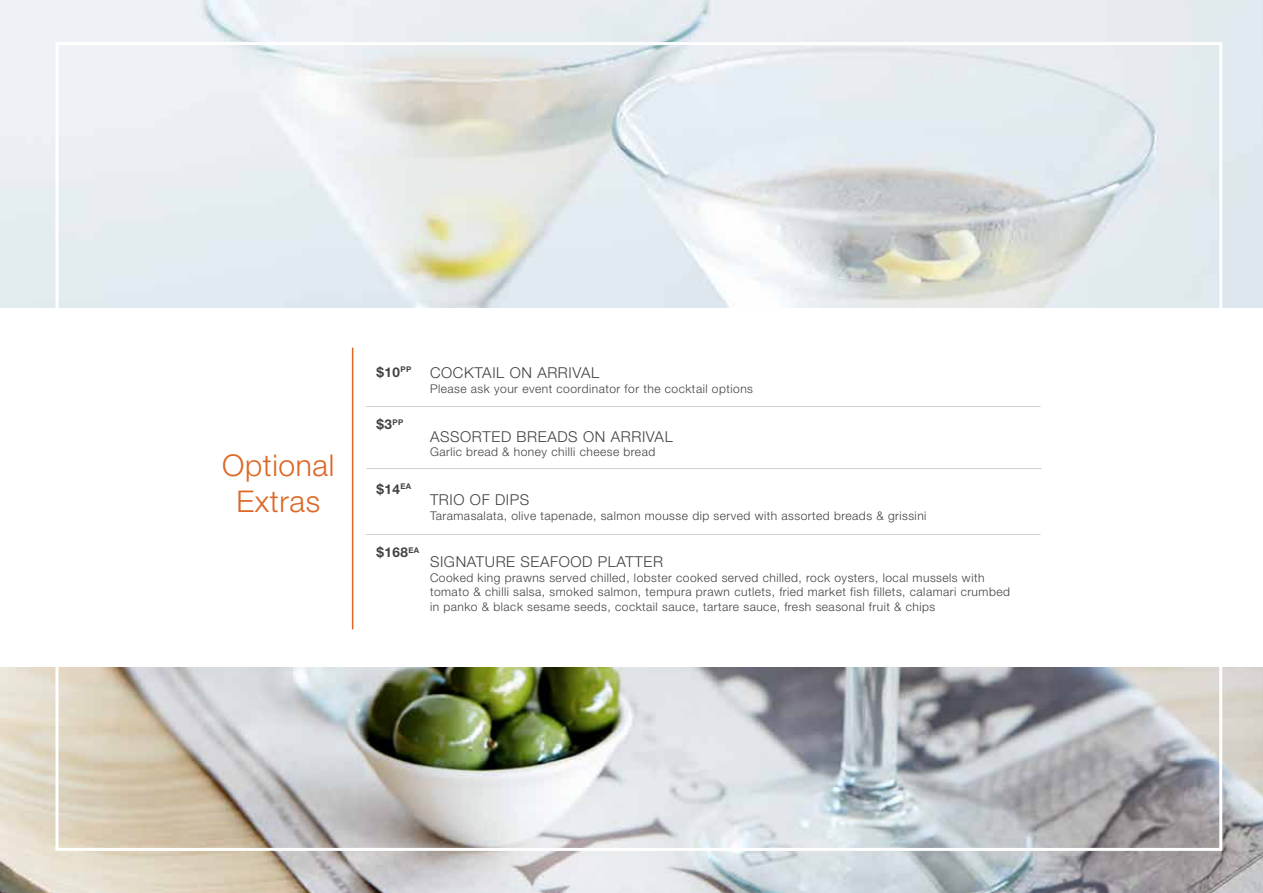
<style>
.page{position:relative;width:1263px;height:893px;background:#fff}
.page>*{position:absolute;margin:0;border:0;box-sizing:border-box;transform-origin:0 0}
.t1{font:300 30px/36px "Helvetica Neue";letter-spacing:.02em;color:#dd6826;text-align:center}
.t2{font:300 15px "Helvetica Neue";letter-spacing:.04em;color:#414141}
.t3{font:700 13.5px "Helvetica Neue";letter-spacing:.04em;color:#414141}
.t4{font:300 12px/14.4px "Helvetica Neue";letter-spacing:.04em;color:#414141}
</style>
<div class="page">
<img style="left:0;top:0;width:1263px;height:307px">
<img style="left:0;top:668px;width:1263px;height:225px">
<hr style="left:352px;top:348px;width:1px;height:281px;background:#dd6826">
<hr style="left:366px;top:406px;width:674px;height:1px;background:#d2d2d2">
<hr style="left:367px;top:468px;width:674px;height:1px;background:#d2d2d2">
<hr style="left:366px;top:534px;width:674px;height:1px;background:#d2d2d2">
<h1 class="t1" style="left:222px;top:447px;width:113px">Optional<br>Extras</h1>
<p class="t3" style="left:376px;top:364px;width:36px">$10<sup>PP</sup></p>
<p class="t3" style="left:376px;top:416px;width:23px">$3<sup>pp</sup></p>
<p class="t3" style="left:376px;top:481px;width:36px">$14<sup>EA</sup></p>
<p class="t3" style="left:376px;top:544px;width:44px">$168<sup>EA</sup></p>
<p class="t2" style="left:430px;top:364px;width:171px">COCKTAIL ON ARRIVAL</p>
<p class="t4" style="left:430px;top:381px;width:325px">Please ask your event coordinator for the cocktail options</p>
<p class="t2" style="left:430px;top:427px;width:12px">assorted</p>
<p class="t2" style="left:517px;top:427px;width:11px">breads</p>
<p class="t2" style="left:583px;top:427px;width:38px">on arrival</p>
<p class="t4" style="left:430px;top:444px;width:227px">Garlic bread &amp; honey chilli cheese bread</p>
<p class="t2" style="left:430px;top:491px;width:10px">trio</p>
<p class="t2" style="left:470px;top:491px;width:35px">of dips</p>
<p class="t4" style="left:430px;top:508px;width:498px">Taramasalata, olive tapenade, salmon mousse dip served with assorted breads &amp; grissini</p>
<p class="t2" style="left:430px;top:553px;width:11px">signature</p>
<p class="t2" style="left:521px;top:553px;width:12px">seafood</p>
<p class="t2" style="left:598px;top:553px;width:11px">platter</p>
<p class="t4" style="left:430px;top:570px;width:581px">Cooked king prawns served chilled, lobster cooked served chilled, rock oysters, local mussels with tomato &amp; chilli salsa, smoked salmon, tempura prawn cutlets, fried market fish fillets, calamari crumbed in panko &amp; black sesame seeds, cocktail sauce, tartare sauce, fresh seasonal fruit &amp; chips</p>
</div>
